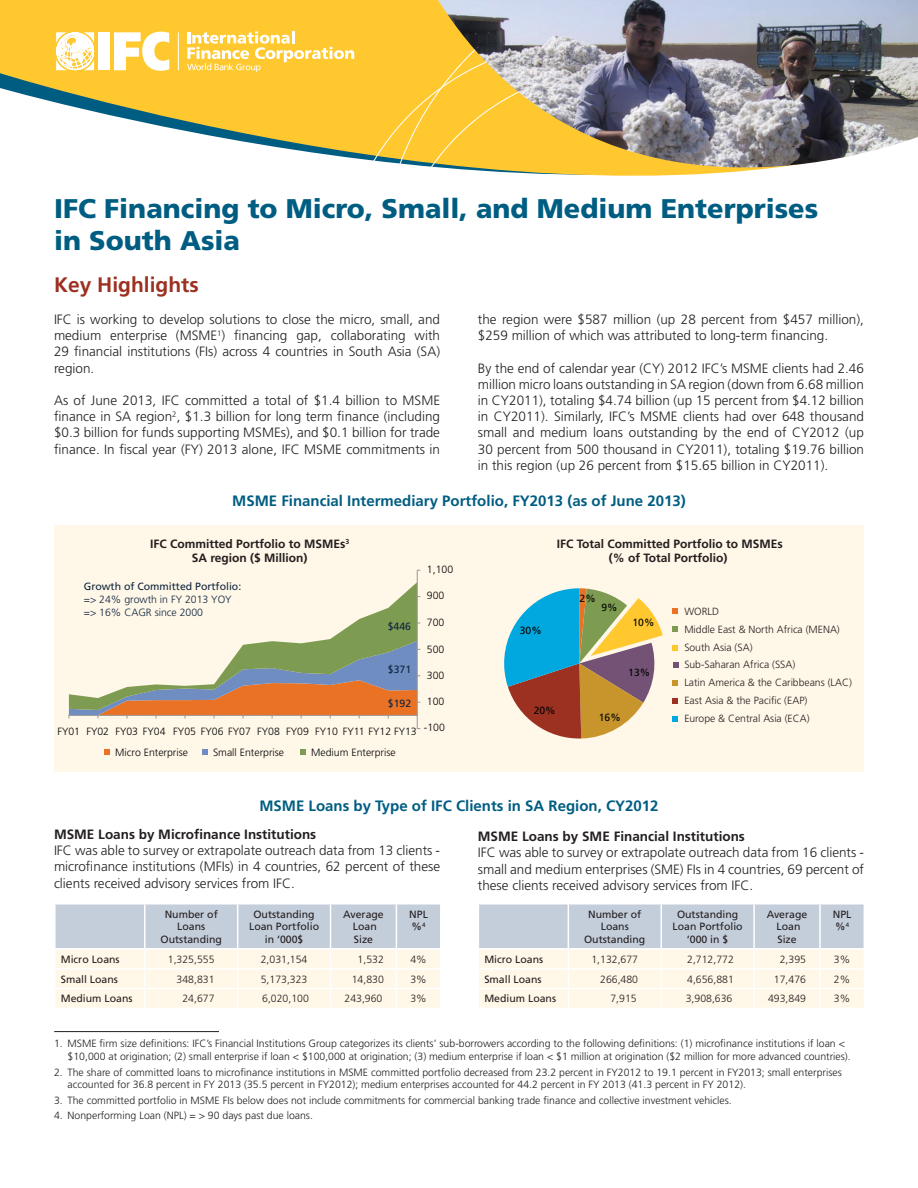
<style>
.page{position:relative;width:918px;height:1188px;background:#fff}
.page>*{position:absolute;margin:0;border:0;box-sizing:border-box;transform-origin:0 0}
.Heading{font:900 27px/32.4px "Frutiger";color:#005d82}
.L1{font:700 21px "Frutiger";color:#9c3121}
.L2{font:700 15px "Frutiger";color:#005d82}
.body_text{font:300 13.5px/16.2px "Frutiger";color:#231f20;text-align:justify}
.L3{font:700 13.5px "Frutiger";color:#231f20}
.L3-2{font:700 12px/14.4px "Frutiger";color:#231f20;text-align:center}
.Footnote_text{font:300 10.5px/12.6px "Frutiger";color:#231f20}
.table_head{font:10.5px/12.6px "Frutiger";color:#231f20;text-align:center}
.t1{font:300 10.5px/20.4px "Frutiger";color:#030505}
.t2{font:300 10.5px/13.2px "Frutiger";color:#0f253f}
.t3{font:10.5px "Frutiger";color:#0f253f}
.t4{font:300 10.35px/17.9px "Frutiger";color:#231f20}
.t5{font:10.35px "Frutiger";color:#030505}
.s1{font-weight:400}
</style>
<div class="page">
<div style="left:54px;top:526px;width:810px;height:246px;background:#fff7e7"></div>
<svg style="left:0;top:0;width:332px;height:156px;fill:#ffc82f"></svg>
<hr style="left:54px;top:1031px;width:165px;height:1px;background:#231f20">
<svg style="left:55px;top:904px;width:386px;height:104px;background:#e6e6e3"></svg>
<svg style="left:479px;top:904px;width:385px;height:104px;background:#e6e6e3"></svg>
<svg style="left:332px;top:0;width:431px;height:176px;background:#f6cb4d"></svg>
<img style="left:438px;top:0;width:480px;height:169px">
<hr style="left:178px;top:33px;width:1px;height:37px;background:#fff">
<div style="left:98px;top:32px;width:12px;height:38px;background:#fff"></div>
<svg style="left:114px;top:32px;width:55px;height:39px"></svg>
<svg style="left:187px;top:31px;width:167px;height:41px;background:#ffd561"></svg>
<svg style="left:56px;top:31px;width:40px;height:41px"></svg>
<svg style="left:673px;top:645px;width:5px;height:5px"></svg>
<svg style="left:673px;top:662px;width:5px;height:6px"></svg>
<svg style="left:673px;top:680px;width:5px;height:5px"></svg>
<svg style="left:673px;top:698px;width:5px;height:5px"></svg>
<svg style="left:673px;top:716px;width:5px;height:5px"></svg>
<svg style="left:673px;top:608px;width:5px;height:6px"></svg>
<svg style="left:673px;top:627px;width:5px;height:5px"></svg>
<svg style="left:504px;top:588px;width:159px;height:151px"></svg>
<svg style="left:318px;top:582px;width:99px;height:59px"></svg>
<hr style="left:417px;top:570px;width:1px;height:159px;background:#989898">
<svg style="left:69px;top:641px;width:351px;height:77px"></svg>
<svg style="left:105px;top:750px;width:5px;height:5px"></svg>
<svg style="left:203px;top:750px;width:5px;height:5px"></svg>
<svg style="left:301px;top:750px;width:5px;height:5px"></svg>
<p class="Heading" style="left:54px;top:192px;width:766px">IFC Financing to Micro, Small, and Medium Enterprises in South Asia</p>
<p class="L1" style="left:54px;top:272px;width:146px">Key Highlights</p>
<p class="body_text" style="left:54px;top:311px;width:388px">IFC is working to develop solutions to close the micro, small, and medium enterprise (MSME<sup>1</sup>) financing gap, collaborating with 29 financial institutions (FIs) across 4 countries in South Asia (SA) region.</p>
<p class="body_text" style="left:54px;top:392px;width:388px">As of June 2013, IFC committed a total of $1.4 billion to MSME finance in SA region<sup>2</sup>, $1.3 billion for long term finance (including $0.3 billion for funds supporting MSMEs), and $0.1 billion for trade finance. In fiscal year (FY) 2013 alone, IFC MSME commitments in</p>
<p class="body_text" style="left:478px;top:311px;width:388px">the region were $587 million (up 28 percent from $457 million), $259 million of which was attributed to long-term financing.</p>
<p class="body_text" style="left:478px;top:360px;width:388px">By the end of calendar year (CY) 2012 IFC’s MSME clients had 2.46 million micro loans outstanding in SA region (down from 6.68 million in CY2011), totaling $4.74 billion (up 15 percent from $4.12 billion in CY2011). Similarly, IFC’s MSME clients had over 648 thousand small and medium loans outstanding by the end of CY2012 (up 30 percent from 500 thousand in CY2011), totaling $19.76 billion in this region (up 26 percent from $15.65 billion in CY2011).</p>
<p class="L2" style="left:232px;top:492px;width:455px">MSME Financial Intermediary Portfolio, FY2013 (as of June 2013)</p>
<p class="L3-2" style="left:557px;top:537px;width:228px">IFC Total Committed Portfolio to MSMEs (% of Total Portfolio)</p>
<p class="L3-2" style="left:150px;top:537px;width:201px">IFC Committed Portfolio to MSMEs<sup>3<br></sup>SA region ($ Million)</p>
<p class="t1" style="left:427px;top:559px;width:28px">1,100</p>
<p class="t2" style="left:84px;top:580px;width:159px"><span class="s1">Growth of Committed Portfolio: </span>=&gt; 24% growth in FY 2013 YOY =&gt; 16% CAGR since 2000</p>
<p class="t3" style="left:388px;top:620px;width:25px">$446</p>
<p class="t3" style="left:388px;top:663px;width:25px">$371</p>
<p class="t3" style="left:388px;top:697px;width:25px">$192</p>
<p class="t1" style="left:115px;top:722px;width:303px;text-indent:-58px">FY01 FY02 FY03 FY04 FY05 FY06 FY07 FY08 FY09 FY10 FY11 FY12 FY13<br>Micro Enterprise</p>
<p class="t1" style="left:213px;top:742px;width:73px">Small Enterprise</p>
<p class="t1" style="left:311px;top:742px;width:86px">Medium Enterprise</p>
<p class="t1" style="left:427px;top:586px;width:19px">900</p>
<p class="t1" style="left:427px;top:612px;width:19px">700</p>
<p class="t1" style="left:427px;top:639px;width:19px">500</p>
<p class="t1" style="left:427px;top:665px;width:19px">300</p>
<p class="t1" style="left:427px;top:691px;width:19px">100</p>
<p class="t1" style="left:424px;top:717px;width:23px">-100</p>
<p class="t5" style="left:520px;top:624px;width:23px">30%</p>
<p class="t5" style="left:534px;top:704px;width:23px">20%</p>
<p class="t5" style="left:580px;top:593px;width:18px">2%</p>
<p class="t5" style="left:601px;top:602px;width:18px">9%</p>
<p class="t5" style="left:632px;top:617px;width:23px">10%</p>
<p class="t5" style="left:628px;top:666px;width:23px">13%</p>
<p class="t5" style="left:599px;top:712px;width:23px">16%</p>
<p class="L2" style="left:259px;top:797px;width:401px">MSME Loans by Type of IFC Clients in SA Region, CY2012</p>
<p class="t4" style="left:684px;top:603px;width:169px">WORLD<br>Middle East &amp; North Africa (MENA)<br>South Asia (SA)<br>Sub-Saharan Africa (SSA)<br>Latin America &amp; the Caribbeans (LAC)<br>East Asia &amp; the Pacific (EAP)<br>Europe &amp; Central Asia (ECA)</p>
<p class="L3" style="left:54px;top:826px;width:264px">MSME Loans by Microfinance Institutions</p>
<p class="body_text" style="left:54px;top:843px;width:388px">IFC was able to survey or extrapolate outreach data from 13 clients - microfinance institutions (MFIs) in 4 countries, 62 percent of these clients received advisory services from IFC.</p>
<p class="table_head" style="left:161px;top:908px;width:63px">Number of<br>Loans<br>Outstanding</p>
<p class="table_head" style="left:249px;top:908px;width:72px">Outstanding<br>Loan Portfolio in ‘000$</p>
<p class="table_head" style="left:343px;top:908px;width:42px">Average<br>Loan<br>Size</p>
<p class="table_head" style="left:409px;top:908px;width:20px;text-align:left">NPL %<sup>4</sup></p>
<p class="table_head" style="left:61px;top:953px;width:60px">Micro Loans</p>
<p class="Footnote_text" style="left:168px;top:953px;width:48px">1,325,555</p>
<p class="Footnote_text" style="left:261px;top:953px;width:48px">2,031,154</p>
<p class="Footnote_text" style="left:358px;top:953px;width:28px">1,532</p>
<p class="Footnote_text" style="left:410px;top:953px;width:18px">4%</p>
<p class="table_head" style="left:61px;top:973px;width:59px">Small Loans</p>
<p class="Footnote_text" style="left:177px;top:973px;width:39px">348,831</p>
<p class="Footnote_text" style="left:261px;top:973px;width:48px">5,173,323</p>
<p class="Footnote_text" style="left:352px;top:973px;width:34px">14,830</p>
<p class="Footnote_text" style="left:410px;top:973px;width:18px">3%</p>
<p class="table_head" style="left:61px;top:993px;width:73px">Medium Loans</p>
<p class="Footnote_text" style="left:182px;top:993px;width:34px">24,677</p>
<p class="Footnote_text" style="left:262px;top:993px;width:48px">6,020,100</p>
<p class="Footnote_text" style="left:345px;top:993px;width:39px">243,960</p>
<p class="Footnote_text" style="left:410px;top:993px;width:18px">3%</p>
<p class="L3" style="left:478px;top:829px;width:269px">MSME Loans by SME Financial Institutions</p>
<p class="body_text" style="left:478px;top:845px;width:388px">IFC was able to survey or extrapolate outreach data from 16 clients - small and medium enterprises (SME) FIs in 4 countries, 69 percent of these clients received advisory services from IFC.</p>
<p class="table_head" style="left:584px;top:908px;width:63px">Number of<br>Loans<br>Outstanding</p>
<p class="table_head" style="left:673px;top:908px;width:72px">Outstanding<br>Loan Portfolio ‘000 in $</p>
<p class="table_head" style="left:767px;top:908px;width:42px">Average<br>Loan<br>Size</p>
<p class="table_head" style="left:833px;top:908px;width:20px;text-align:left">NPL %<sup>4</sup></p>
<p class="table_head" style="left:484px;top:953px;width:60px">Micro Loans</p>
<p class="Footnote_text" style="left:591px;top:953px;width:48px">1,132,677</p>
<p class="Footnote_text" style="left:687px;top:953px;width:48px">2,712,772</p>
<p class="Footnote_text" style="left:780px;top:953px;width:28px">2,395</p>
<p class="Footnote_text" style="left:834px;top:953px;width:18px">3%</p>
<p class="table_head" style="left:484px;top:973px;width:59px">Small Loans</p>
<p class="Footnote_text" style="left:600px;top:973px;width:39px">266,480</p>
<p class="Footnote_text" style="left:687px;top:973px;width:48px">4,656,881</p>
<p class="Footnote_text" style="left:774px;top:973px;width:34px">17,476</p>
<p class="Footnote_text" style="left:834px;top:973px;width:18px">2%</p>
<p class="table_head" style="left:484px;top:993px;width:73px">Medium Loans</p>
<p class="Footnote_text" style="left:610px;top:993px;width:28px">7,915</p>
<p class="Footnote_text" style="left:686px;top:993px;width:48px">3,908,636</p>
<p class="Footnote_text" style="left:768px;top:993px;width:39px">493,849</p>
<p class="Footnote_text" style="left:834px;top:993px;width:18px">3%</p>
<p class="Footnote_text" style="left:68px;top:1038px;width:785px;text-indent:-14px">1. MSME firm size definitions: IFC’s Financial Institutions Group categorizes its clients’ sub-borrowers according to the following definitions: (1) microfinance institutions if loan &lt; $10,000 at origination; (2) small enterprise if loan &lt; $100,000 at origination; (3) medium enterprise if loan &lt; $1 million at origination ($2 million for more advanced countries).</p>
<p class="Footnote_text" style="left:68px;top:1066px;width:776px;text-indent:-14px">2. The share of committed loans to microfinance institutions in MSME committed portfolio decreased from 23.2 percent in FY2012 to 19.1 percent in FY2013; small enterprises accounted for 36.8 percent in FY 2013 (35.5 percent in FY2012); medium enterprises accounted for 44.2 percent in FY 2013 (41.3 percent in FY 2012).</p>
<p class="Footnote_text" style="left:54px;top:1094px;width:679px">3. The committed portfolio in MSME FIs below does not include commitments for commercial banking trade finance and collective investment vehicles.</p>
<p class="Footnote_text" style="left:54px;top:1110px;width:260px">4. Nonperforming Loan (NPL) = &gt; 90 days past due loans.</p>
</div>
